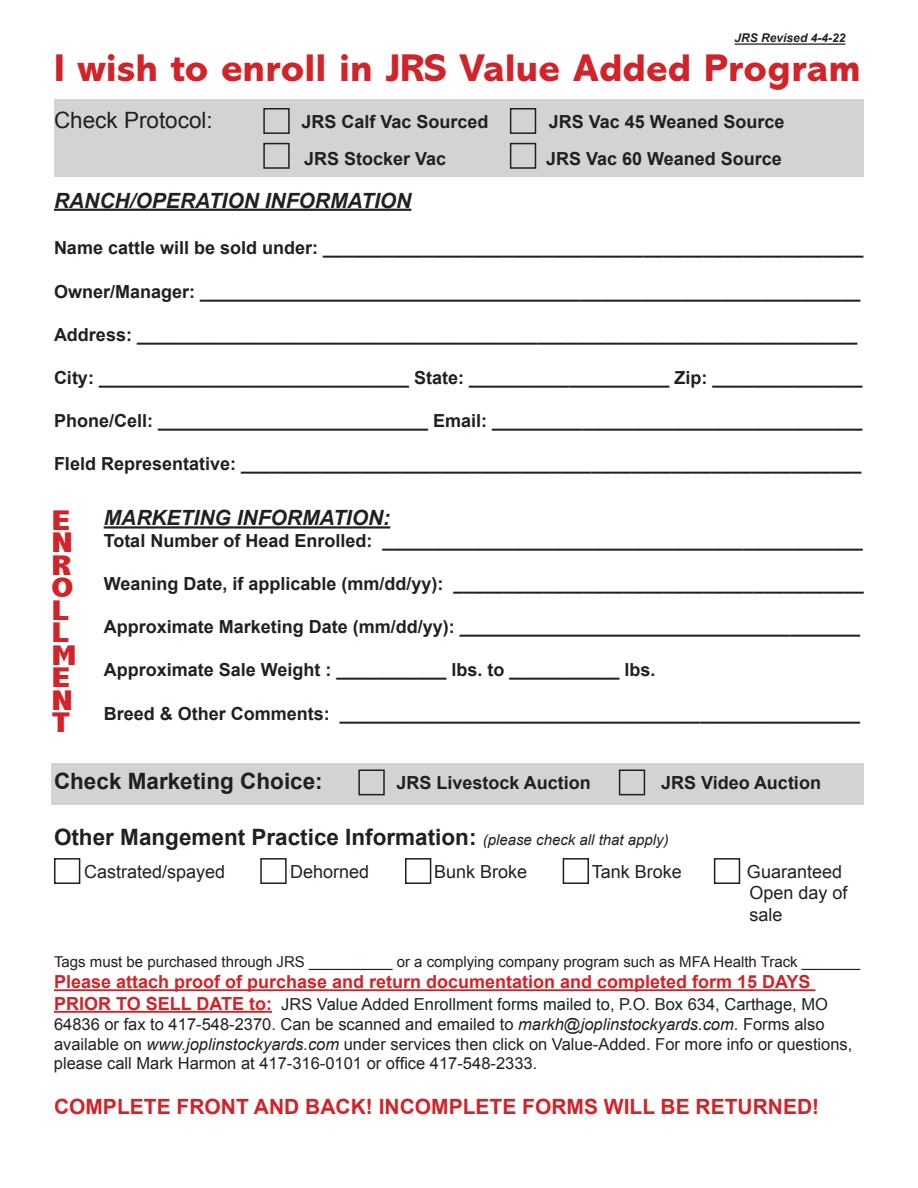
<style>
.page{position:relative;width:918px;height:1188px;background:#fff}
.page>*{position:absolute;margin:0;border:0;box-sizing:border-box;transform-origin:0 0}
.t1{font:800 39px "Abadi MT Pro";color:#d1232a}
.t2{font:800 condensed 28.5px/22.5px "Abadi";color:#d1232a;scale:1.4 1}
.t3{font:700 22.5px "Arial";color:#231f20}
.t4{font:22.5px "Arial";color:#231f20}
.t5{font:700 21px "Arial";color:#d1232a}
.t6{font:italic 700 21px "Arial";color:#231f20}
.t7{font:700 18px "Arial";color:#231f20}
.t8{font:700 18px "Arial";color:#d1232a}
.t9{font:18px "Arial";color:#231f20}
.t10{font:16.5px/19.8px "Arial";color:#231f20}
.t11{font:15px "Arial";color:#231f20}
.t12{font:italic 700 12px "Arial";color:#231f20}
.s1{font-weight:400;font-style:italic;font-size:15px}
.s2{font-weight:700;font-size:18px;color:#d1232a}
.s3{font-style:italic}
</style>
<div class="page">
<hr style="left:54px;top:209px;width:357px;height:2px;background:#231f20">
<hr style="left:104px;top:526px;width:286px;height:3px;background:#231f20">
<div style="left:54px;top:858px;width:26px;height:26px;border:2px solid #231f20"></div>
<div style="left:260px;top:858px;width:27px;height:26px;border:2px solid #231f20"></div>
<div style="left:405px;top:858px;width:26px;height:26px;border:2px solid #231f20"></div>
<div style="left:563px;top:858px;width:26px;height:26px;border:2px solid #231f20"></div>
<div style="left:714px;top:858px;width:26px;height:26px;border:2px solid #231f20"></div>
<hr style="left:54px;top:989px;width:761px;height:2px;background:#d1232a">
<hr style="left:54px;top:1011px;width:218px;height:2px;background:#d1232a">
<div style="left:52px;top:763px;width:812px;height:42px;background:#d3d3d3"></div>
<div style="left:54px;top:99px;width:810px;height:78px;background:#d3d3d3"></div>
<div style="left:263px;top:108px;width:27px;height:26px;border:2px solid #231f20"></div>
<div style="left:263px;top:143px;width:27px;height:26px;border:2px solid #231f20"></div>
<div style="left:510px;top:108px;width:26px;height:26px;border:2px solid #231f20"></div>
<div style="left:510px;top:143px;width:26px;height:26px;border:2px solid #231f20"></div>
<hr style="left:735px;top:43px;width:110px;height:2px;background:#231f20">
<p class="t12" style="left:735px;top:30px;width:112px">JRS Revised 4-4-22</p>
<p class="t1" style="left:54px;top:46px;width:808px">I wish to enroll in JRS Value Added Program</p>
<p class="t4" style="left:54px;top:105px;width:160px">Check Protocol:</p>
<p class="t7" style="left:302px;top:109px;width:189px">JRS Calf Vac Sourced</p>
<p class="t7" style="left:549px;top:109px;width:237px">JRS Vac 45 Weaned Source</p>
<p class="t7" style="left:304px;top:147px;width:143px">JRS Stocker Vac</p>
<p class="t7" style="left:546px;top:147px;width:237px">JRS Vac 60 Weaned Source</p>
<p class="t6" style="left:54px;top:187px;width:359px">RANCH/OPERATION INFORMATION</p>
<p class="t7" style="left:54px;top:236px;width:811px">Name cattle will be sold under: ______________________________________________________</p>
<p class="t7" style="left:54px;top:279px;width:808px">Owner/Manager: __________________________________________________________________</p>
<p class="t7" style="left:54px;top:323px;width:805px">Address: ________________________________________________________________________</p>
<p class="t7" style="left:54px;top:366px;width:810px">City: _______________________________ State: ____________________ Zip: _______________</p>
<p class="t7" style="left:54px;top:409px;width:810px">Phone/Cell: ___________________________ Email: _____________________________________</p>
<p class="t7" style="left:54px;top:452px;width:809px">FIeld Representative: ______________________________________________________________</p>
<p class="t6" style="left:104px;top:504px;width:288px">MARKETING INFORMATION:</p>
<p class="t7" style="left:104px;top:529px;width:761px">Total Number of Head Enrolled: ________________________________________________</p>
<p class="t7" style="left:104px;top:572px;width:762px">Weaning Date, if applicable (mm/dd/yy): _________________________________________</p>
<p class="t7" style="left:104px;top:615px;width:758px">Approximate Marketing Date (mm/dd/yy): ________________________________________</p>
<p class="t7" style="left:104px;top:658px;width:553px">Approximate Sale Weight : ___________ lbs. to ___________ lbs.</p>
<p class="t7" style="left:104px;top:701px;width:758px">Breed &amp; Other Comments: ____________________________________________________</p>
<p class="t2" style="left:52px;top:509px;width:15px">E</p>
<p class="t2" style="left:52px;top:531px;width:17px">N</p>
<p class="t2" style="left:52px;top:554px;width:16px">R</p>
<p class="t2" style="left:52px;top:576px;width:17px">O<br>L</p>
<p class="t2" style="left:52px;top:621px;width:13px">L</p>
<p class="t2" style="left:52px;top:644px;width:20px">M</p>
<p class="t2" style="left:52px;top:666px;width:15px">E</p>
<p class="t2" style="left:52px;top:689px;width:17px">N</p>
<p class="t2" style="left:52px;top:711px;width:15px">T</p>
<p class="t3" style="left:54px;top:766px;width:270px">Check Marketing Choice:</p>
<p class="t7" style="left:397px;top:771px;width:196px">JRS Livestock Auction</p>
<p class="t7" style="left:661px;top:771px;width:161px">JRS Video Auction</p>
<p class="t3" style="left:54px;top:823px;width:616px">Other Mangement Practice Information: <span class="s1">(please check all that apply)</span></p>
<p class="t9" style="left:84px;top:860px;width:143px">Castrated/spayed</p>
<p class="t9" style="left:290px;top:860px;width:81px">Dehorned</p>
<p class="t9" style="left:434px;top:860px;width:95px">Bunk Broke</p>
<p class="t9" style="left:592px;top:860px;width:92px">Tank Broke</p>
<p class="t9" style="left:747px;top:860px;width:97px">Guaranteed</p>
<p class="t9" style="left:750px;top:881px;width:100px">Open day of</p>
<p class="t9" style="left:750px;top:903px;width:35px">sale</p>
<p class="t11" style="left:54px;top:952px;width:808px">Tags must be purchased through JRS __________ or a complying company program such as MFA Health Track _______</p>
<p class="t8" style="left:54px;top:970px;width:758px">Please attach proof of purchase and return documentation and completed form 15 DAYS</p>
<p class="t10" style="left:54px;top:994px;width:800px"><span class="s2">PRIOR TO SELL DATE to:</span> JRS Value Added Enrollment forms mailed to, P.O. Box 634, Carthage, MO 64836 or fax to 417-548-2370. Can be scanned and emailed to <span class="s3">markh@joplinstockyards.com</span>. Forms also available on <span class="s3">www.joplinstockyards.com</span> under services then click on Value-Added. For more info or questions, please call Mark Harmon at 417-316-0101 or office 417-548-2333.</p>
<p class="t5" style="left:54px;top:1093px;width:767px">COMPLETE FRONT AND BACK! INCOMPLETE FORMS WILL BE RETURNED!</p>
</div>
